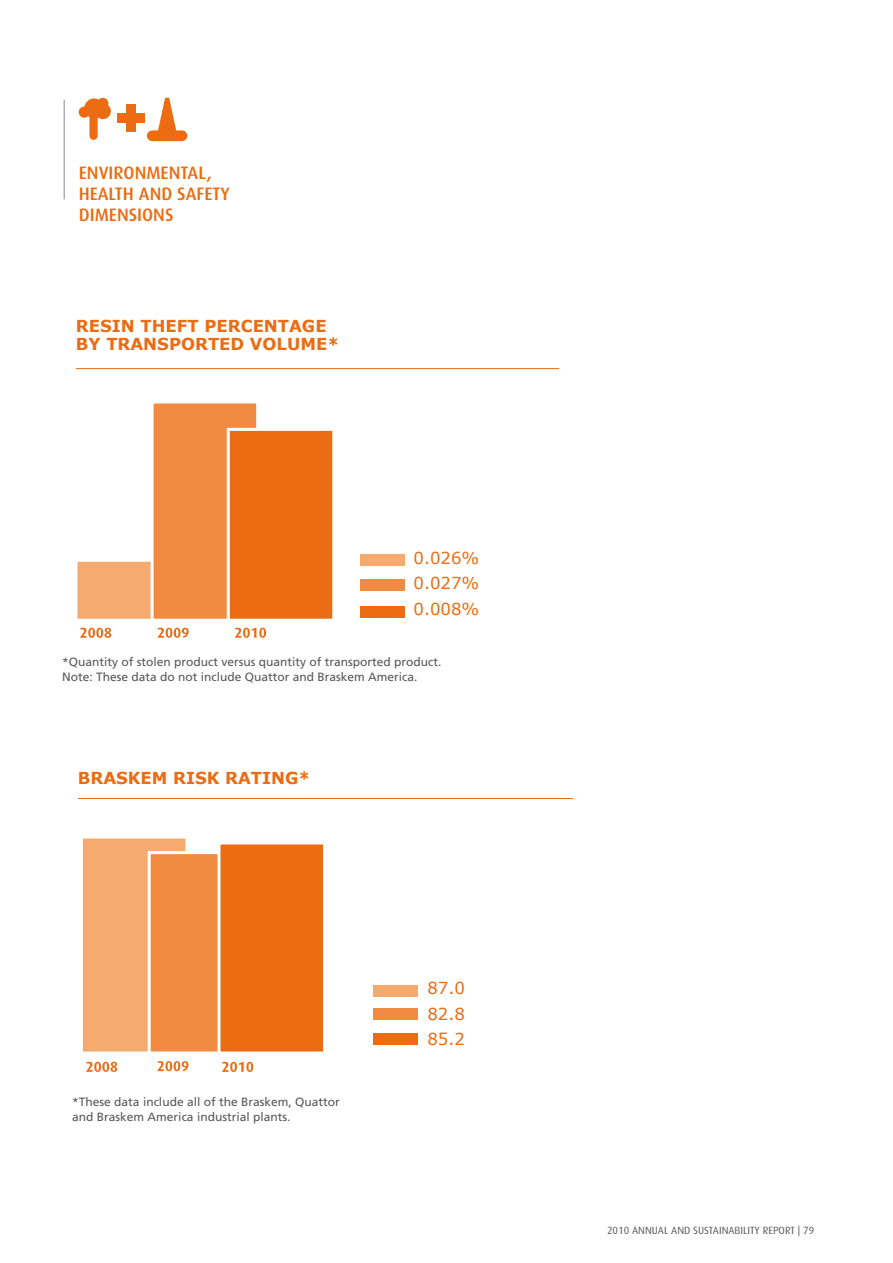
<style>
.page{position:relative;width:893px;height:1263px;background:#fff}
.page>*{position:absolute;margin:0;border:0;box-sizing:border-box;transform-origin:0 0}
.t1{font:500 18px/21px "Dax";color:#eb6c12}
.t2{font:700 16.5px/18px "Verdana";color:#eb6c12}
.t3{font:16.5px/25.5px "Verdana";color:#eb6c12;text-align:justify}
.t4{font:12px/15px "Frutiger";color:#58585a}
.t5{font:10.5px "Dax";color:#58585a}
</style>
<div class="page">
<hr style="left:64px;top:100px;width:1px;height:99px;background:#87888a">
<div style="left:89px;top:108px;width:9px;height:28px;background:#eb6c12"></div>
<div style="left:79px;top:107px;width:11px;height:11px;background:#eb6c12;border-radius:50%"></div>
<div style="left:95px;top:103px;width:16px;height:16px;background:#eb6c12;border-radius:50%"></div>
<div style="left:84px;top:98px;width:20px;height:20px;background:#eb6c12;border-radius:50%"></div>
<div style="left:97px;top:98px;width:11px;height:11px;background:#eb6c12;border-radius:50%"></div>
<div style="left:152px;top:130px;width:30px;height:11px;background:#eb6c12"></div>
<svg style="left:157px;top:98px;width:20px;height:33px"></svg>
<div style="left:126px;top:104px;width:9px;height:28px;background:#eb6c12"></div>
<div style="left:117px;top:113px;width:27px;height:10px;background:#eb6c12"></div>
<div style="left:80px;top:835px;width:108px;height:219px;background:#f5aa6f;border:3px solid #fff"></div>
<div style="left:148px;top:851px;width:108px;height:203px;background:#f08b41;border:3px solid #fff"></div>
<div style="left:360px;top:607px;width:44px;height:11px;background:#eb6c12"></div>
<div style="left:360px;top:579px;width:44px;height:11px;background:#f08b41"></div>
<div style="left:360px;top:554px;width:44px;height:12px;background:#f5aa6f"></div>
<div style="left:74px;top:559px;width:109px;height:63px;background:#f5aa6f;border:3px solid #fff"></div>
<div style="left:151px;top:400px;width:108px;height:222px;background:#f08b41;border:3px solid #fff"></div>
<div style="left:227px;top:428px;width:108px;height:194px;background:#eb6c12;border:3px solid #fff"></div>
<svg style="left:235px;top:628px;width:31px;height:10px"></svg>
<svg style="left:157px;top:628px;width:32px;height:10px"></svg>
<svg style="left:80px;top:628px;width:31px;height:10px"></svg>
<hr style="left:76px;top:368px;width:483px;height:1px;background:#eb6c12">
<div style="left:374px;top:1034px;width:44px;height:11px;background:#eb6c12"></div>
<div style="left:374px;top:1008px;width:44px;height:12px;background:#f08b41"></div>
<div style="left:374px;top:985px;width:44px;height:12px;background:#f5aa6f"></div>
<hr style="left:78px;top:798px;width:495px;height:1px;background:#eb6c12">
<div style="left:217px;top:841px;width:109px;height:213px;background:#eb6c12;border:3px solid #fff"></div>
<svg style="left:222px;top:1062px;width:31px;height:10px"></svg>
<svg style="left:157px;top:1061px;width:31px;height:10px"></svg>
<svg style="left:86px;top:1062px;width:31px;height:10px"></svg>
<h1 class="t1" style="left:79px;top:162px;width:143px">ENVIRONMENTAL,<br>HEALTH AN D SAFETY<br>DIMENSIONS</h1>
<h2 class="t2" style="left:76px;top:316px;width:265px">RESI N TH EFT PERCENTAGE<br>BY TRANSPORTED VOLU ME*</h2>
<h2 class="t3" style="left:414px;top:545px;width:67px">0.026% 0.027% 0.008%</h2>
<p class="t4" style="left:62px;top:654px;width:381px">*Quantity of stolen product versus quantity of transported product.<br>Note: These data do not include Quattor and Braskem America.</p>
<h2 class="t2" style="left:78px;top:769px;width:234px">BRASKEM RISK RATI NG*</h2>
<p class="t4" style="left:72px;top:1094px;width:269px">*These data include all of the Braskem, Quattor and Braskem America industrial plants.</p>
<h2 class="t3" style="left:427px;top:975px;width:39px">87.0<br>82.8<br>85.2</h2>
<p class="t5" style="left:607px;top:1224px;width:209px">2010 ANNUAL AND SUSTAINABILITY REPORT | 79</p>
</div>
